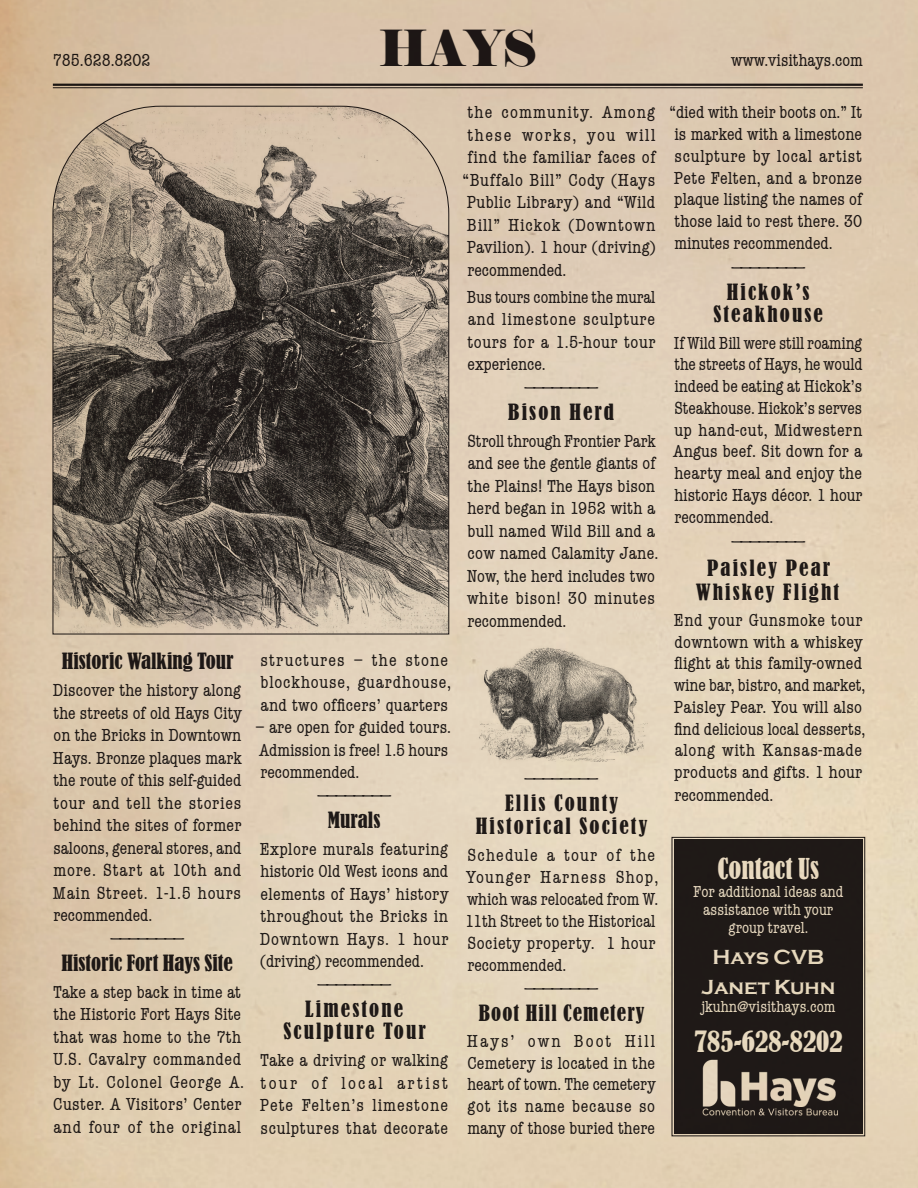
<style>
.page{position:relative;width:918px;height:1188px;background:#fff}
.page>*{position:absolute;margin:0;border:0;box-sizing:border-box;transform-origin:0 0}
.t1{font:49.5px "Elephant";color:#231f20}
.t2{font:condensed 27px "Bernard";color:#fff}
.t3{font:condensed 21px/22.5px "Bernard";letter-spacing:.1em;color:#231f20;text-align:center}
.t4{font:condensed 21px "Bernard";color:#231f20}
.t5{font:condensed 21px "Bernard";letter-spacing:.05em;color:#231f20}
.t6{font:700 21px/29.7px "Copperplate Gothic";color:#fff;text-align:center}
.t7{font:condensed 18px/22.5px "American Typewriter";letter-spacing:.01em;color:#231f20;text-align:justify}
.t8{font:condensed 18px/22.5px "American Typewriter";letter-spacing:.045em;color:#231f20}
.t9{font:condensed 18px "American Typewriter";letter-spacing:.04em;color:#231f20}
.t10{font:condensed 18px "American Typewriter";letter-spacing:.03em;color:#231f20}
.t11{font:condensed 18px "American Typewriter";letter-spacing:.035em;color:#231f20}
.t12{font:condensed 18px "American Typewriter";letter-spacing:.07em;color:#231f20}
.t13{font:condensed 18px "American Typewriter";letter-spacing:.065em;color:#231f20}
.t14{font:condensed 16.5px/18px "American Typewriter";color:#fff;text-align:center}
</style>
<div class="page">
<img style="left:0;top:0;width:918px;height:1188px">
<p class="t7" style="left:53px;top:49px;width:99px">785.628.8202</p>
<h1 class="t1" style="left:379px;top:17px;width:160px">HAYS</h1>
<p class="t7" style="left:731px;top:49px;width:133px">www.visithays.com</p>
<p class="t4" style="left:62px;top:649px;width:173px">Historic Walking Tour</p>
<p class="t7" style="left:53px;top:679px;width:189px">Discover the history along</p>
<p class="t7" style="left:54px;top:702px;width:190px">the streets of old Hays City</p>
<p class="t7" style="left:54px;top:724px;width:189px">on the Bricks in Downtown</p>
<p class="t7" style="left:53px;top:747px;width:190px">Hays. Bronze plaques mark</p>
<p class="t7" style="left:54px;top:769px;width:189px">the route of this self-guided</p>
<p class="t9" style="left:54px;top:793px;width:189px">tour and tell the stories</p>
<p class="t7" style="left:54px;top:814px;width:190px">behind the sites of former</p>
<p class="t7" style="left:54px;top:837px;width:189px">saloons, general stores, and</p>
<p class="t9" style="left:53px;top:860px;width:189px">more. Start at 10th and</p>
<p class="t11" style="left:53px;top:883px;width:190px">Main Street. 1-1.5 hours</p>
<p class="t7" style="left:53px;top:904px;width:100px">recommended.</p>
<p class="t7" style="left:110px;top:927px;width:75px">————————</p>
<p class="t4" style="left:61px;top:950px;width:173px">Historic Fort Hays Site</p>
<p class="t7" style="left:53px;top:981px;width:193px;text-align:left">Take a step back in time at the Historic Fort Hays Site that was home to the 7th<br>U.S. Cavalry commanded by Lt. Colonel George A.<br>Custer. A Visitors’ Center and four of the original</p>
<p class="t8" style="left:261px;top:649px;width:192px">structures – the stone blockhouse, guardhouse, and two officers’ quarters</p>
<p class="t7" style="left:255px;top:717px;width:197px">– are open for guided tours.</p>
<p class="t7" style="left:259px;top:739px;width:191px">Admission is free! 1.5 hours</p>
<p class="t7" style="left:260px;top:762px;width:100px">recommended.</p>
<p class="t7" style="left:317px;top:784px;width:75px">————————</p>
<p class="t3" style="left:328px;top:809px;width:54px">Murals</p>
<p class="t7" style="left:260px;top:838px;width:190px">Explore murals featuring</p>
<p class="t7" style="left:260px;top:861px;width:189px">historic Old West icons and</p>
<p class="t7" style="left:261px;top:883px;width:190px">elements of Hays’ history</p>
<p class="t10" style="left:261px;top:907px;width:189px">throughout the Bricks in</p>
<p class="t8" style="left:260px;top:928px;width:190px">Downtown Hays. 1 hour</p>
<p class="t7" style="left:260px;top:951px;width:165px">(driving) recommended.</p>
<p class="t7" style="left:317px;top:973px;width:75px">————————</p>
<p class="t3" style="left:284px;top:998px;width:144px">Limestone<br>Sculpture Tour</p>
<p class="t7" style="left:260px;top:1050px;width:190px">Take a driving or walking tour of local artist Pete Felten’s limestone sculptures that decorate</p>
<p class="t7" style="left:462px;top:102px;width:195px">the community. Among these works, you will find the familiar faces of “Buffalo Bill” Cody (Hays Public Library) and “Wild Bill” Hickok (Downtown Pavilion). 1 hour (driving) recommended.</p>
<p class="t7" style="left:467px;top:286px;width:190px">Bus tours combine the mural</p>
<p class="t9" style="left:468px;top:310px;width:189px">and limestone sculpture</p>
<p class="t10" style="left:468px;top:332px;width:190px">tours for a 1.5-hour tour</p>
<p class="t7" style="left:468px;top:354px;width:80px">experience.</p>
<p class="t7" style="left:524px;top:376px;width:75px">————————</p>
<p class="t3" style="left:508px;top:401px;width:107px">Bison Herd</p>
<p class="t7" style="left:467px;top:430px;width:193px;text-align:left">Stroll through Frontier Park and see the gentle giants of the Plains! The Hays bison herd began in 1952 with a bull named Wild Bill and a cow named Calamity Jane.<br>Now, the herd includes two white bison! 30 minutes recommended.</p>
<p class="t7" style="left:524px;top:768px;width:75px">————————</p>
<p class="t3" style="left:476px;top:792px;width:173px">Ellis County<br>Historical Society</p>
<p class="t13" style="left:468px;top:845px;width:189px">Schedule a tour of the</p>
<p class="t12" style="left:466px;top:867px;width:194px">Younger Harness Shop,</p>
<p class="t7" style="left:467px;top:888px;width:193px">which was relocated from W.</p>
<p class="t7" style="left:465px;top:910px;width:192px">11th Street to the Historical</p>
<p class="t7" style="left:468px;top:932px;width:190px">Society property. 1 hour</p>
<p class="t7" style="left:467px;top:954px;width:100px">recommended.</p>
<p class="t7" style="left:524px;top:977px;width:75px">————————</p>
<p class="t5" style="left:479px;top:1000px;width:167px">Boot Hill Cemetery</p>
<p class="t7" style="left:467px;top:1030px;width:190px;line-height:21.8px">Hays’ own Boot Hill Cemetery is located in the heart of town. The cemetery got its name because so many of those buried there</p>
<p class="t7" style="left:669px;top:102px;width:195px;line-height:21.8px">“died with their boots on.” It is marked with a limestone sculpture by local artist Pete Felten, and a bronze plaque listing the names of those laid to rest there. 30 minutes recommended.</p>
<p class="t7" style="left:731px;top:256px;width:75px">————————</p>
<p class="t3" style="left:713px;top:281px;width:111px">Hickok’s<br>Steakhouse</p>
<p class="t7" style="left:673px;top:332px;width:191px;line-height:21.8px">If Wild Bill were still roaming the streets of Hays, he would indeed be eating at Hickok’s Steakhouse. Hickok’s serves up hand-cut, Midwestern Angus beef. Sit down for a hearty meal and enjoy the historic Hays décor. 1 hour recommended.</p>
<p class="t7" style="left:731px;top:530px;width:75px">————————</p>
<p class="t3" style="left:696px;top:556px;width:145px;line-height:24px">Paisley Pear<br>Whiskey Flight</p>
<p class="t7" style="left:674px;top:609px;width:193px;line-height:21.9px;text-align:left">End your Gunsmoke tour downtown with a whiskey flight at this family-owned wine bar, bistro, and market,<br>Paisley Pear. You will also find delicious local desserts, along with Kansas-made products and gifts. 1 hour recommended.</p>
<h2 class="t2" style="left:718px;top:852px;width:103px">Contact Us</h2>
<p class="t14" style="left:693px;top:882px;width:152px">For additional ideas and assistance with your group travel.</p>
<p class="t6" style="left:701px;top:943px;width:135px">Hays CVB<br>Janet Kuhn</p>
<p class="t14" style="left:701px;top:998px;width:135px">jkuhn@visithays.com</p>
<h2 class="t2" style="left:694px;top:1026px;width:150px">785-628-8202</h2>
</div>
